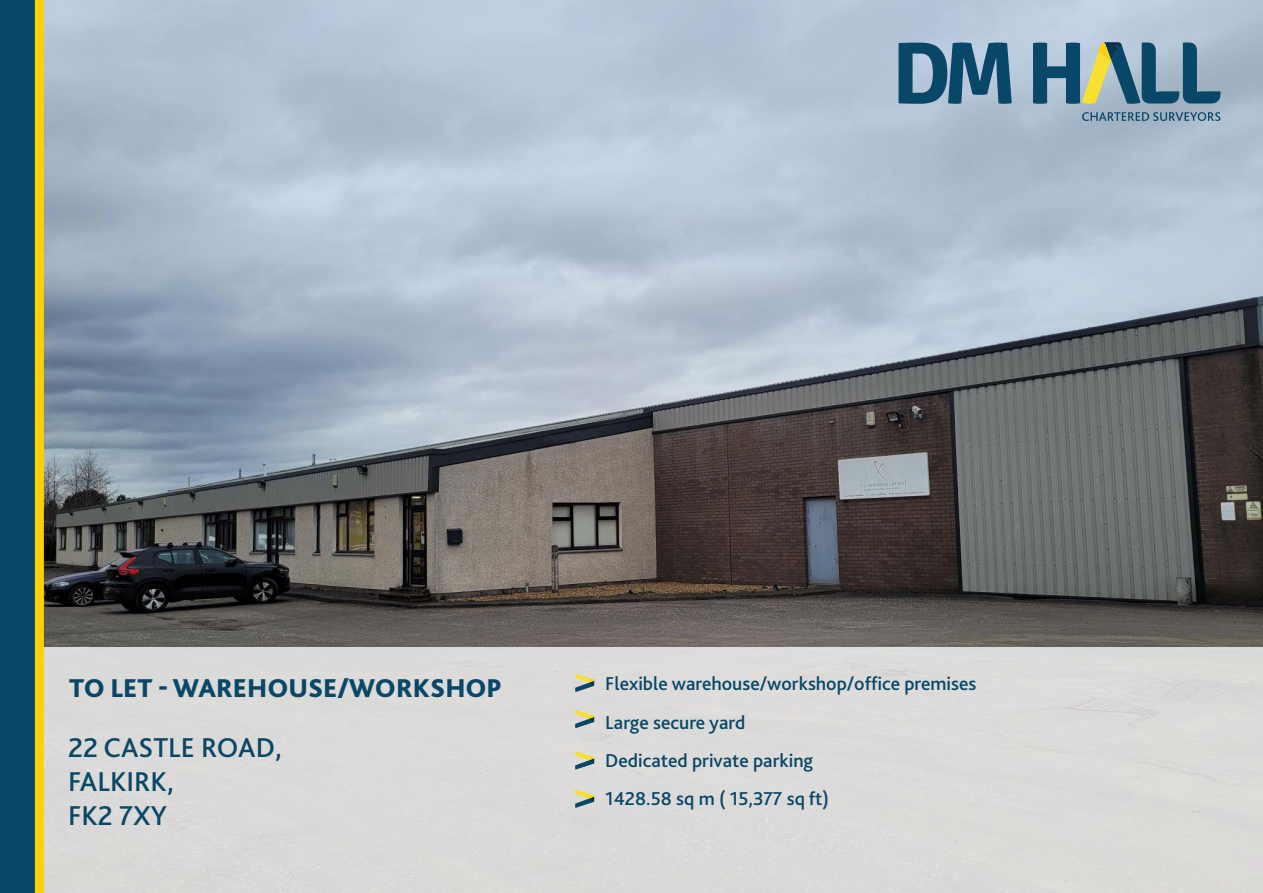
<style>
.page{position:relative;width:1263px;height:893px;background:#fff}
.page>*{position:absolute;margin:0;border:0;box-sizing:border-box;transform-origin:0 0}
._3_Address{font:500 28.5px "Bliss 2";color:#084767}
._2_Desc{font:800 27px "Bliss 2";color:#084767}
._4_list_text{font:500 19.5px "Bliss 2";color:#084767}
</style>
<div class="page">
<img style="left:44px;top:0;width:1219px;height:648px">
<div style="left:43px;top:648px;width:1220px;height:245px;background:#dbdad9"></div>
<svg style="left:898px;top:43px;width:114px;height:61px;background:#45748f"></svg>
<svg style="left:1082px;top:112px;width:138px;height:9px"></svg>
<svg style="left:1033px;top:43px;width:187px;height:61px;background:#6a8c96"></svg>
<svg style="left:575px;top:674px;width:19px;height:18px"></svg>
<svg style="left:575px;top:710px;width:19px;height:18px"></svg>
<svg style="left:575px;top:751px;width:19px;height:18px"></svg>
<svg style="left:575px;top:790px;width:19px;height:18px"></svg>
<div style="left:0;top:0;width:41px;height:893px;background:#084767"></div>
<div style="left:35px;top:0;width:9px;height:893px;background:#fed006"></div>
<p class="_2_Desc" style="left:69px;top:671px;width:434px">TO LET - WAREHOUSE/WORKSHOP</p>
<p class="_3_Address" style="left:68px;top:730px;width:215px">22 CASTLE ROAD,</p>
<p class="_3_Address" style="left:68px;top:764px;width:107px">FALKIRK,</p>
<p class="_3_Address" style="left:68px;top:798px;width:100px">FK2 7XY</p>
<p class="_4_list_text" style="left:605px;top:672px;width:373px">Flexible warehouse/workshop/office premises</p>
<p class="_4_list_text" style="left:605px;top:710px;width:142px">Large secure yard</p>
<p class="_4_list_text" style="left:605px;top:748px;width:209px">Dedicated private parking</p>
<p class="_4_list_text" style="left:605px;top:786px;width:225px">1428.58 sq m ( 15,377 sq ft)</p>
</div>
